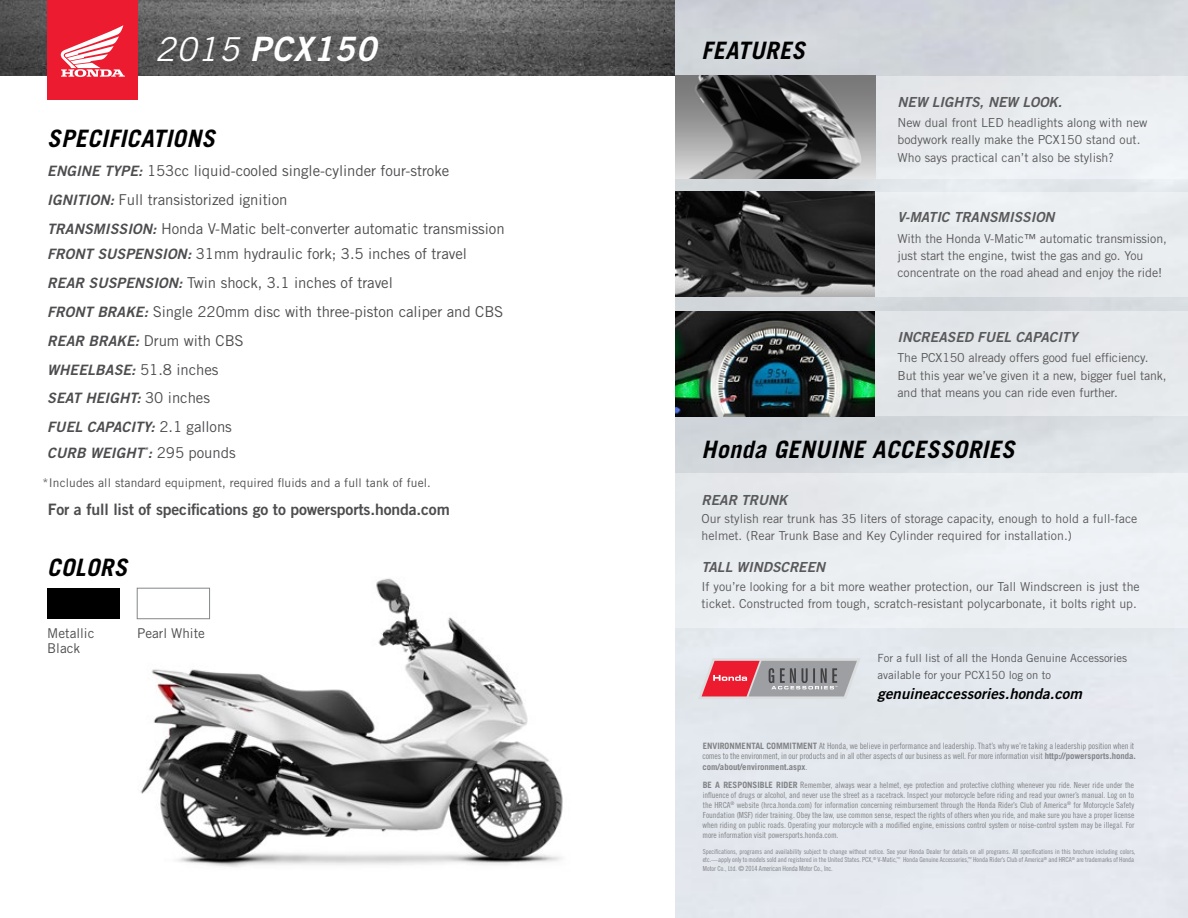
<style>
.page{position:relative;width:1188px;height:918px;background:#fff}
.page>*{position:absolute;margin:0;border:0;box-sizing:border-box;transform-origin:0 0}
.t1{font:italic 33.6px "Trade Gothic Bold Two";letter-spacing:.03em;color:#fff}
.t2{font:italic 700 24px "Trade Gothic";letter-spacing:.02em;color:#000}
.t3{font:15.75px "Trade Gothic Bold Two";letter-spacing:-.01em;color:#4d4d4f}
.t4{font:15px/28.8px "Trade Gothic";letter-spacing:-.005em;color:#4d4d4f}
.t5{font:italic 15px "Trade Gothic Bold Two";letter-spacing:.005em;color:#000}
.t6{font:italic 14.25px/28.8px "Trade Gothic Bold Two";letter-spacing:.005em;color:#4d4d4f}
.t7{font:italic 13.8px "Trade Gothic Bold Two";color:#58595b}
.t8{font:13.5px/15px "Trade Gothic";color:#4d4d4f}
.t9{font:12.3px/17.2px "Trade Gothic";color:#58595b}
.t10{font:12px "Trade Gothic";letter-spacing:.01em;color:#4d4d4f}
.t11{font:11.25px/16.5px "Trade Gothic";color:#58595b}
.t12{font:8.7px/10.5px "Trade Gothic Cond Eighteen";letter-spacing:-.015em;color:#808285}
.t13{font:700 8.7px "Trade Gothic";color:#808285}
.t14{font:8.4px/10.1px "Trade Gothic Cond Eighteen";letter-spacing:-.005em;color:#808285;text-align:justify}
.t15{font:7.2px "Trade Gothic Cond Eighteen";letter-spacing:-.02em;color:#808285}
.t16{font:6.9px/8.2px "Trade Gothic Cond Eighteen";letter-spacing:-.005em;color:#808285}
.s1{font-family:"Trade Gothic";font-size:33px}
.s2{font-family:"Trade Gothic Bold Two";font-style:italic;font-size:14.25px}
.s3{font-family:"Trade Gothic";font-style:normal;font-size:15px}
.s4{font-family:"Trade Gothic";font-weight:700}
.s5{font-family:"Trade Gothic Cond Eighteen";font-weight:400}
.s6{font-family:"Trade Gothic";font-weight:700;font-size:8.7px}
.s7{font-size:8.7px}
.s8{font-size:6.9px}
</style>
<div class="page">
<img style="left:136px;top:578px;width:427px;height:289px">
<img style="left:0;top:0;width:676px;height:76px">
<img style="left:676px;top:0;width:512px;height:918px">
<div style="left:875px;top:192px;width:313px;height:104px;background:#e8ebee"></div>
<div style="left:798px;top:76px;width:390px;height:102px;background:#ebeef0"></div>
<img style="left:675px;top:76px;width:200px;height:102px">
<img style="left:676px;top:192px;width:199px;height:104px">
<div style="left:675px;top:473px;width:513px;height:155px;background:#eceff1"></div>
<div style="left:47px;top:588px;width:73px;height:31px;background:#000"></div>
<div style="left:137px;top:588px;width:73px;height:31px;background:#fff;border:1px solid #848688"></div>
<div style="left:875px;top:311px;width:313px;height:105px;background:#e4e7e9"></div>
<img style="left:676px;top:311px;width:199px;height:105px">
<svg style="left:698px;top:658px;width:163px;height:41px;background:#bd8f96"></svg>
<div style="left:47px;top:0;width:91px;height:99px;background:#ed1b2f"></div>
<svg style="left:61px;top:25px;width:64px;height:52px"></svg>
<h1 class="t1" style="left:155px;top:28px;width:223px"><span class="s1">2015</span> PCX150</h1>
<h2 class="t2" style="left:47px;top:123px;width:169px">SPECIFICATIONS</h2>
<h3 class="t4" style="left:47px;top:156px;width:459px"><span class="s2">ENGINE TYPE:</span> 153cc liquid-cooled single-cylinder four-stroke<br><span class="s2">IGNITION:</span> Full transistorized ignition<br><span class="s2">TRANSMISSION:</span> Honda V-Matic belt-converter automatic transmission</h3>
<h3 class="t4" style="left:47px;top:239px;width:458px"><span class="s2">FRONT SUSPENSION:</span> 31mm hydraulic fork; 3.5 inches of travel <span class="s2">REAR SUSPENSION:</span> Twin shock, 3.1 inches of travel<br><span class="s2">FRONT BRAKE:</span> Single 220mm disc with three-piston caliper and CBS <span class="s2">REAR BRAKE:</span> Drum with CBS</h3>
<h3 class="t6" style="left:47px;top:355px;width:186px">WHEELBASE: <span class="s3">51.8 inches<br></span>SEAT HEIGHT: <span class="s3">30 inches<br></span>FUEL CAPACITY: <span class="s3">2.1 gallons</span></h3>
<h3 class="t6" style="left:47px;top:438px;width:190px">CURB WEIGHT<sup>*</sup>: <span class="s3">295 pounds</span></h3>
<h3 class="t10" style="left:43px;top:476px;width:390px">*Includes all standard equipment, required fluids and a full tank of fuel.</h3>
<h3 class="t3" style="left:48px;top:500px;width:403px">For a full list of specifications go to powersports.honda.com</h3>
<h2 class="t2" style="left:47px;top:552px;width:81px">COLORS</h2>
<h3 class="t8" style="left:47px;top:625px;width:49px">Metallic<br>Black</h3>
<h3 class="t8" style="left:137px;top:625px;width:69px">Pearl White</h3>
<h2 class="t2" style="left:702px;top:36px;width:105px">FEATURES</h2>
<h3 class="t7" style="left:898px;top:93px;width:166px">NEW LIGHTS, NEW LOOK.</h3>
<h3 class="t9" style="left:898px;top:114px;width:251px">New dual front LED headlights along with new bodywork really make the PCX150 stand out.<br>Who says practical can’t also be stylish?</h3>
<h3 class="t7" style="left:898px;top:209px;width:159px">V-MATIC TRANSMISSION</h3>
<h3 class="t9" style="left:898px;top:229px;width:271px">With the Honda V-Matic™ automatic transmission, just start the engine, twist the gas and go. You concentrate on the road ahead and enjoy the ride!</h3>
<h3 class="t7" style="left:898px;top:328px;width:181px">INCREASED FUEL CAPACITY</h3>
<h3 class="t9" style="left:898px;top:349px;width:271px">The PCX150 already offers good fuel efficiency.<br>But this year we’ve given it a new, bigger fuel tank, and that means you can ride even further.</h3>
<h2 class="t2" style="left:702px;top:434px;width:314px">Honda GENUINE ACCESSORIES</h2>
<h3 class="t7" style="left:702px;top:492px;width:87px">REAR TRUNK</h3>
<h3 class="t9" style="left:702px;top:510px;width:437px">Our stylish rear trunk has 35 liters of storage capacity, enough to hold a full-face helmet. (Rear Trunk Base and Key Cylinder required for installation.)</h3>
<h3 class="t7" style="left:702px;top:558px;width:125px">TALL WINDSCREEN</h3>
<h3 class="t9" style="left:702px;top:578px;width:440px">If you’re looking for a bit more weather protection, our Tall Windscreen is just the ticket. Constructed from tough, scratch-resistant polycarbonate, it bolts right up.</h3>
<h3 class="t11" style="left:878px;top:650px;width:251px">For a full list of all the Honda Genuine Accessories available for your PCX150 log on to</h3>
<h3 class="t5" style="left:878px;top:684px;width:206px">genuineaccessories.honda.com</h3>
<p class="t12" style="left:702px;top:740px;width:435px"><span class="s4">ENVIRONMENTAL COMMITMENT</span> At Honda, we believe in performance and leadership. That’s why we’re taking a leadership position when it comes to the environment, in our products and in all other aspects of our business as well. For more information visit <span class="s4">http://powersports.honda.</span></p>
<p class="t13" style="left:702px;top:761px;width:106px">com/about/environment.aspx<span class="s5">.</span></p>
<p class="t14" style="left:702px;top:780px;width:434px"><span class="s6">BE A RESPONSIBLE RIDER</span> <span class="s7">R</span>emember, always wear a helmet, eye protection and protective clothing whenever you ride. Never ride under the influence of drugs or alcohol, and never use the street as a racetrack. Inspect your motorcycle before riding and read your owner’s manual. Log on to the HRCA<sup>®</sup> website (hrca.honda.com) for information concerning reimbursement through the Honda Rider’s Club of America<sup>®</sup> for Motorcycle Safety Foundation (MSF) rider training. Obey the law, use common sense, respect the rights of others when you ride, and make sure you have a proper license when riding on public roads. Operating your motorcycle with a modified engine, emissions control system or noise-control system may be illegal. For more information visit powersports.honda.com.</p>
<p class="t16" style="left:703px;top:847px;width:434px">Specifications, programs and availability subject to change without notice. See your Honda Dealer for details on all programs. All specifications in this brochure including colors, etc.—apply only to models sold and registered in the United States. PCX,<sup>®</sup> V-Matic,<sup>™</sup> Honda Genuine Accessories,<sup>™</sup> Honda Rider’s Club of America<sup>®</sup> and HRCA<sup>®</sup> are trademarks of Honda</p>
<p class="t15" style="left:703px;top:864px;width:131px"><span class="s8">Motor Co., Ltd.</span> © 2014 American Honda Motor Co., Inc.</p>
</div>
